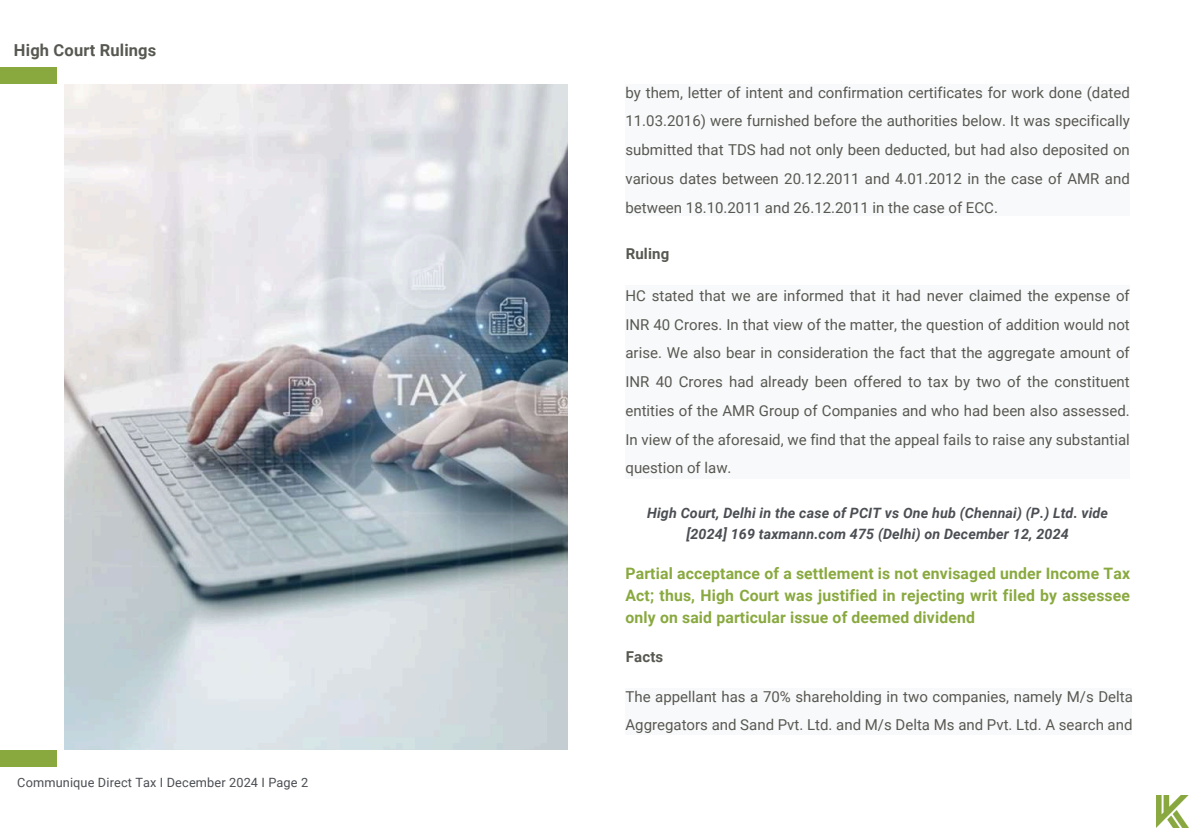
<style>
.page{position:relative;width:1194px;height:833px;background:#fff}
.page>*{position:absolute;margin:0;border:0;box-sizing:border-box;transform-origin:0 0}
.t1{font:700 16.5px "Roboto";letter-spacing:.01em;color:#585852}
.t2{font:700 15.75px/21.9px "Roboto";letter-spacing:.01em;color:#89a93f;text-align:justify}
.t3{font:15px/28.7px "Roboto";color:#585852;text-align:justify}
.t4{font:700 15px "Roboto";letter-spacing:.01em;color:#585852}
.t5{font:italic 700 14.25px/20.9px "Roboto";letter-spacing:.01em;color:#4b4e53;text-align:center}
.t6{font:12.75px "Roboto";letter-spacing:.01em;color:#4b4e53}
</style>
<div class="page">
<img style="left:1156px;top:795px;width:32px;height:32px">
<img style="left:64px;top:84px;width:504px;height:665px">
<div style="left:0;top:67px;width:57px;height:17px;background:#89a93f"></div>
<div style="left:625px;top:84px;width:504px;height:132px;background:#f8f9fa"></div>
<div style="left:625px;top:284px;width:504px;height:194px;background:#f8f9fa"></div>
<div style="left:0;top:749px;width:57px;height:17px;background:#89a93f"></div>
<div style="left:625px;top:688px;width:506px;height:46px;background:#f8f9fa"></div>
<p class="t1" style="left:14px;top:41px;width:144px">High Court Rulings</p>
<p class="t6" style="left:17px;top:774px;width:292px">Communique Direct Tax I December 2024 I Page 2</p>
<p class="t3" style="left:625px;top:78px;width:505px">by them, letter of intent and confirmation certificates for work done (dated 11.03.2016) were furnished before the authorities below. It was specifically submitted that TDS had not only been deducted, but had also deposited on various dates between 20.12.2011 and 4.01.2012 in the case of AMR and between 18.10.2011 and 26.12.2011 in the case of ECC.</p>
<p class="t4" style="left:625px;top:245px;width:45px">Ruling</p>
<p class="t3" style="left:625px;top:281px;width:505px">HC stated that we are informed that it had never claimed the expense of INR 40 Crores. In that view of the matter, the question of addition would not arise. We also bear in consideration the fact that the aggregate amount of INR 40 Crores had already been offered to tax by two of the constituent entities of the AMR Group of Companies and who had been also assessed.<br>In view of the aforesaid, we find that the appeal fails to raise any substantial question of law.</p>
<p class="t5" style="left:647px;top:503px;width:462px">High Court, Delhi in the case of PCIT vs One hub (Chennai) (P.) Ltd. vide [2024] 169 taxmann.com 475 (Delhi) on December 12, 2024</p>
<p class="t2" style="left:625px;top:562px;width:506px">Partial acceptance of a settlement is not envisaged under Income Tax Act; thus, High Court was justified in rejecting writ filed by assessee only on said particular issue of deemed dividend</p>
<p class="t4" style="left:625px;top:648px;width:39px">Facts</p>
<p class="t3" style="left:625px;top:682px;width:509px">The appellant has a 70% shareholding in two companies, namely M/s Delta<br>Aggregators and Sand Pvt. Ltd. and M/s Delta Ms and Pvt. Ltd. A search and</p>
</div>
